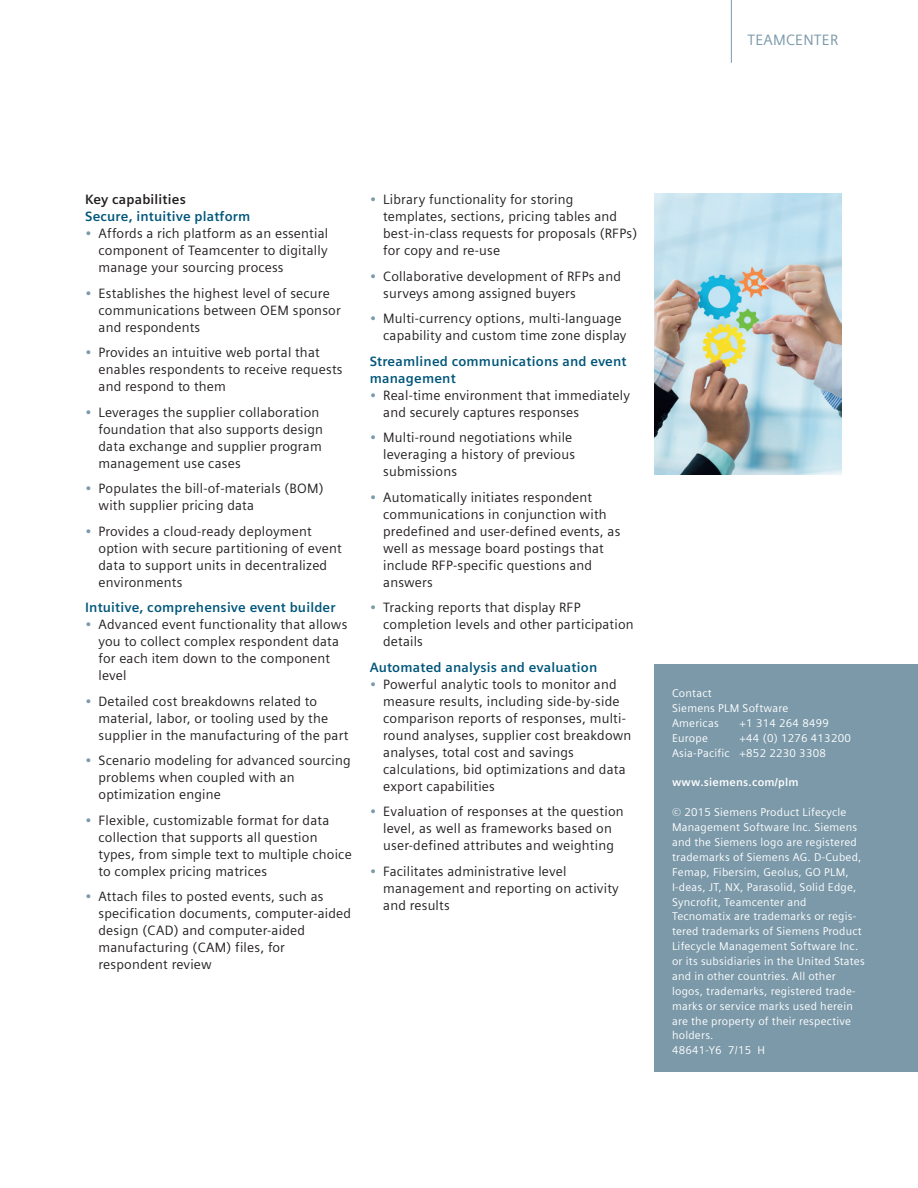
<style>
.page{position:relative;width:918px;height:1188px;background:#fff}
.page>*{position:absolute;margin:0;border:0;box-sizing:border-box;transform-origin:0 0}
.t1{font:15px "Siemens Sans";letter-spacing:.015em;color:#7b99a9}
.t2{font:13.5px/17px "Siemens Sans";letter-spacing:.015em;color:#231f20}
.t3{font:700 13.5px/17px "Siemens Sans";letter-spacing:.015em;color:#00567a}
.t4{font:700 13.5px "Siemens Sans";letter-spacing:.015em;color:#231f20}
.t5{font:11.25px/14.9px "Siemens Sans";letter-spacing:.02em;color:#fff}
.t6{font:700 11.25px "Siemens Sans";letter-spacing:.02em;color:#fff}
.s1{color:#7b99a9}
</style>
<div class="page">
<hr style="left:731px;top:0;width:1px;height:63px;background:#7b99a9">
<div style="left:655px;top:664px;width:263px;height:408px;background:#7b99a9"></div>
<img style="left:655px;top:194px;width:187px;height:280px">
<p class="t1" style="left:748px;top:32px;width:92px">TEAMCENTER</p>
<p class="t4" style="left:85px;top:192px;width:102px">Key capabilities</p>
<p class="t3" style="left:85px;top:208px;width:167px">Secure, intuitive platform</p>
<p class="t2" style="left:99px;top:225px;width:231px;text-align:justify;text-indent:-14px"><span class="s1">•</span> Affords a rich platform as an essential component of Teamcenter to digitally manage your sourcing process</p>
<p class="t2" style="left:99px;top:285px;width:244px;text-indent:-14px"><span class="s1">•</span> Establishes the highest level of secure communications between OEM sponsor and respondents</p>
<p class="t2" style="left:99px;top:344px;width:246px;text-indent:-14px"><span class="s1">•</span> Provides an intuitive web portal that enables respondents to receive requests and respond to them</p>
<p class="t2" style="left:99px;top:404px;width:226px;text-indent:-14px"><span class="s1">•</span> Leverages the supplier collaboration foundation that also supports design data exchange and supplier program management use cases</p>
<p class="t2" style="left:99px;top:480px;width:227px;text-indent:-14px"><span class="s1">•</span> Populates the bill-of-materials (BOM) with supplier pricing data</p>
<p class="t2" style="left:99px;top:523px;width:245px;text-indent:-14px"><span class="s1">•</span> Provides a cloud-ready deployment option with secure partitioning of event data to support units in decentralized environments</p>
<p class="t3" style="left:85px;top:599px;width:252px">Intuitive, comprehensive event builder</p>
<p class="t2" style="left:99px;top:616px;width:250px;text-indent:-14px"><span class="s1">•</span> Advanced event functionality that allows you to collect complex respondent data for each item down to the component level</p>
<p class="t2" style="left:99px;top:693px;width:252px;text-indent:-14px"><span class="s1">•</span> Detailed cost breakdowns related to material, labor, or tooling used by the supplier in the manufacturing of the part</p>
<p class="t2" style="left:99px;top:752px;width:254px;text-indent:-14px"><span class="s1">•</span> Scenario modeling for advanced sourcing problems when coupled with an optimization engine</p>
<p class="t2" style="left:99px;top:812px;width:255px;text-indent:-14px"><span class="s1">•</span> Flexible, customizable format for data collection that supports all question types, from simple text to multiple choice to complex pricing matrices</p>
<p class="t2" style="left:99px;top:888px;width:254px;text-indent:-14px"><span class="s1">•</span> Attach files to posted events, such as specification documents, computer-aided design (CAD) and computer-aided manufacturing (CAM) files, for respondent review</p>
<p class="t2" style="left:383px;top:191px;width:256px;text-indent:-14px"><span class="s1">•</span> Library functionality for storing templates, sections, pricing tables and best-in-class requests for proposals (RFPs) for copy and re-use</p>
<p class="t2" style="left:383px;top:268px;width:239px;text-indent:-14px"><span class="s1">•</span> Collaborative development of RFPs and surveys among assigned buyers</p>
<p class="t2" style="left:383px;top:310px;width:245px;text-indent:-14px"><span class="s1">•</span> Multi-currency options, multi-language capability and custom time zone display</p>
<p class="t3" style="left:370px;top:353px;width:258px">Streamlined communications and event management</p>
<p class="t2" style="left:383px;top:387px;width:248px;text-indent:-14px"><span class="s1">•</span> Real-time environment that immediately and securely captures responses</p>
<p class="t2" style="left:383px;top:429px;width:193px;text-indent:-14px"><span class="s1">•</span> Multi-round negotiations while leveraging a history of previous submissions</p>
<p class="t2" style="left:383px;top:489px;width:239px;text-indent:-14px"><span class="s1">•</span> Automatically initiates respondent communications in conjunction with predefined and user-defined events, as well as message board postings that include RFP-specific questions and answers</p>
<p class="t2" style="left:383px;top:599px;width:252px;text-indent:-14px"><span class="s1">•</span> Tracking reports that display RFP completion levels and other participation details</p>
<p class="t3" style="left:370px;top:659px;width:229px">Automated analysis and evaluation</p>
<p class="t2" style="left:383px;top:676px;width:250px;text-indent:-14px"><span class="s1">•</span> Powerful analytic tools to monitor and measure results, including side-by-side comparison reports of responses, multi&shy;round analyses, supplier cost breakdown analyses, total cost and savings calculations, bid optimizations and data export capabilities</p>
<p class="t2" style="left:370px;top:803px;width:255px;text-align:center"><span class="s1">•</span> Evaluation of responses at the question level, as well as frameworks based on user-defined attributes and weighting</p>
<p class="t2" style="left:383px;top:863px;width:237px;text-indent:-14px"><span class="s1">•</span> Facilitates administrative level management and reporting on activity and results</p>
<p class="t5" style="left:672px;top:686px;width:118px">Contact<br>Siemens PLM Software<br>Americas</p>
<p class="t5" style="left:740px;top:716px;width:91px">+1 314 264 8499</p>
<p class="t5" style="left:672px;top:731px;width:180px;text-indent:68px">+44 (0) 1276 413200<br>Asia-Pacific +852 2230 3308</p>
<p class="t6" style="left:672px;top:776px;width:128px">www.siemens.com/plm</p>
<p class="t5" style="left:672px;top:805px;width:194px">© 2015 Siemens Product Lifecycle<br>Management Software Inc. Siemens and the Siemens logo are registered trademarks of Siemens AG. D-Cubed,<br>Femap, Fibersim, Geolus, GO PLM,<br>I-deas, JT, NX, Parasolid, Solid Edge,<br>Syncrofit, Teamcenter and<br>Tecnomatix are trademarks or regis&shy;tered trademarks of Siemens Product<br>Lifecycle Management Software Inc. or its subsidiaries in the United States and in other countries. All other logos, trademarks, registered trade&shy;marks or service marks used herein are the property of their respective holders.<br>48641-Y6 7/15 H</p>
<p class="t5" style="left:672px;top:731px;width:37px">Europe</p>
</div>
